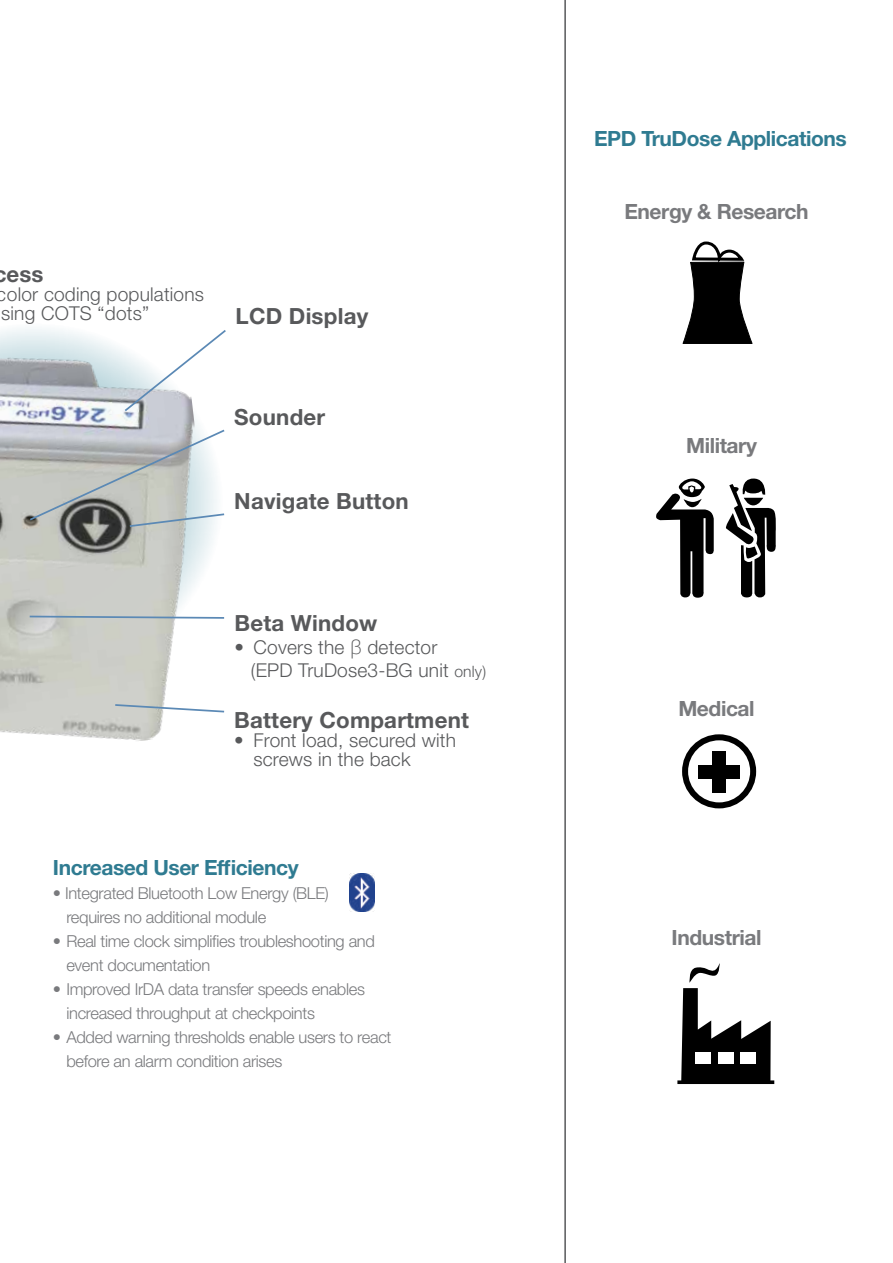
<style>
.page{position:relative;width:893px;height:1263px;background:#fff}
.page>*{position:absolute;margin:0;border:0;box-sizing:border-box;transform-origin:0 0}
.t1{font:700 22.35px "Helvetica Neue LT Std";letter-spacing:.01em;color:#58595b}
.t2{font:700 21px "Helvetica Neue LT Std";letter-spacing:-.02em;color:#2f7b91}
.t3{font:700 21px "Helvetica Neue LT Std";letter-spacing:-.02em;color:#797a7d}
.t4{font:300 19.05px/19px "Helvetica Neue LT Std";letter-spacing:.01em;color:#58595b}
.t5{font:300 16.5px/24px "Helvetica Neue LT Std";letter-spacing:-.02em;color:#797a7d}
.s1{font-family:"Open Sans"}
.s2{font-size:15.6px}
</style>
<div class="page">
<svg style="left:0;top:329px;width:92px;height:9px"></svg>
<img style="left:0;top:338px;width:214px;height:403px">
<svg style="left:123px;top:330px;width:103px;height:83px"></svg>
<svg style="left:28px;top:615px;width:197px;height:5px"></svg>
<svg style="left:28px;top:428px;width:197px;height:100px;background:#b9bdbd"></svg>
<svg style="left:113px;top:703px;width:112px;height:10px"></svg>
<img style="left:350px;top:873px;width:25px;height:38px">
<svg style="left:682px;top:241px;width:71px;height:103px"></svg>
<hr style="left:564px;top:0;width:2px;height:1263px;background:#58595b">
<svg style="left:677px;top:963px;width:97px;height:121px"></svg>
<div style="left:695px;top:1052px;width:16px;height:12px;background:#fff"></div>
<div style="left:718px;top:1052px;width:15px;height:12px;background:#fff"></div>
<div style="left:740px;top:1052px;width:16px;height:12px;background:#fff"></div>
<div style="left:712px;top:751px;width:14px;height:41px;background:#000"></div>
<div style="left:698px;top:764px;width:42px;height:14px;background:#000"></div>
<div style="left:682px;top:734px;width:74px;height:74px;border:6px solid #000;border-radius:50%"></div>
<svg style="left:726px;top:478px;width:50px;height:120px"></svg>
<svg style="left:656px;top:479px;width:58px;height:119px"></svg>
<h1 class="t1" style="left:6px;top:260px;width:39px">ess</h1>
<p class="t4" style="left:-3px;top:284px;width:209px">color coding populations sing COTS “dots”</p>
<h1 class="t1" style="left:236px;top:302px;width:134px">LCD Display</h1>
<h1 class="t1" style="left:234px;top:403px;width:92px">Sounder</h1>
<h1 class="t1" style="left:234px;top:487px;width:176px">Navigate Button</h1>
<h1 class="t1" style="left:234px;top:609px;width:144px">Beta Window</h1>
<p class="t4" style="left:251px;top:635px;width:237px;line-height:23px;text-indent:-17px">• Covers the <span class="s1">β</span> detector<br>(EPD TruDose3-BG unit <span class="s2">only)</span></p>
<h1 class="t1" style="left:234px;top:706px;width:236px">Battery Compartment</h1>
<p class="t4" style="left:253px;top:730px;width:204px;text-indent:-19px">• Front load, secured with screws in the back</p>
<p class="t2" style="left:53px;top:854px;width:247px">Increased User Efficiency</p>
<p class="t5" style="left:66px;top:880px;width:264px;text-indent:-13px">• Integrated Bluetooth Low Energy (BLE) requires no additional module</p>
<p class="t5" style="left:66px;top:928px;width:310px;text-indent:-13px">• Real time clock simplifies troubleshooting and event documentation</p>
<p class="t5" style="left:66px;top:976px;width:300px;text-indent:-13px">• Improved IrDA data transfer speeds enables increased throughput at checkpoints</p>
<p class="t5" style="left:66px;top:1024px;width:327px;text-indent:-13px">• Added warning thresholds enable users to react before an alarm condition arises</p>
<p class="t2" style="left:594px;top:126px;width:254px">EPD TruDose Applications</p>
<p class="t3" style="left:624px;top:199px;width:186px">Energy &amp; Research</p>
<p class="t3" style="left:686px;top:433px;width:72px">Military</p>
<p class="t3" style="left:678px;top:695px;width:78px">Medical</p>
<p class="t3" style="left:672px;top:925px;width:91px">Industrial</p>
</div>
